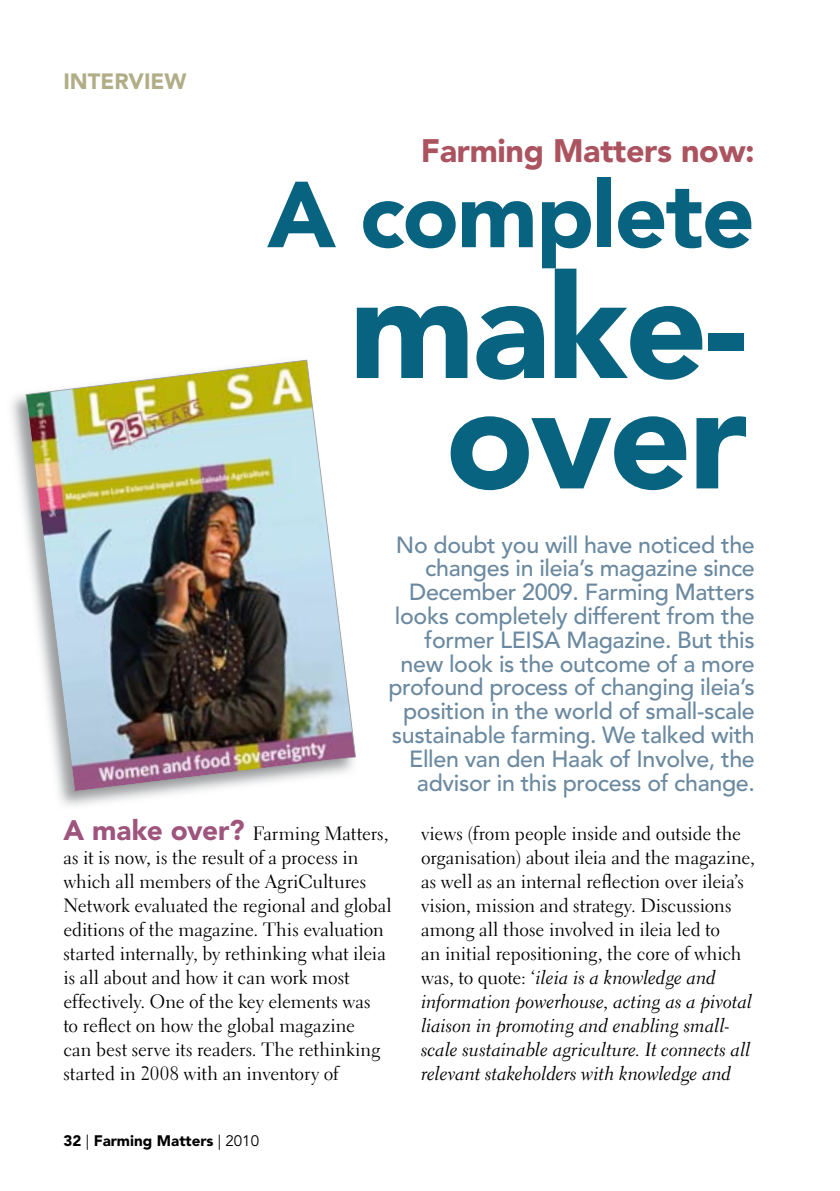
<style>
.page{position:relative;width:840px;height:1191px;background:#fff}
.page>*{position:absolute;margin:0;border:0;box-sizing:border-box;transform-origin:0 0}
.t1{font:900 144.6px/110.4px "Avenir LT Std";letter-spacing:-.02em;color:#076380;text-align:right}
.t2{font:900 92.6px "Avenir LT Std";letter-spacing:-.02em;color:#076380}
.t3{font:900 32.4px "Avenir LT Std";letter-spacing:-.01em;color:#ac5360}
.t4{font:500 23.2px/23.8px "Avenir LT Std";letter-spacing:-.015em;color:#6a89a0;text-align:right}
.t5{font:900 22px "Avenir LT Std";color:#b1ad87}
.t6{font:19.2px/24px "Electra LT Std";color:#000}
.t7{font:19.2px/24px "Electra LT Std Cursive";letter-spacing:-.005em;color:#000}
.t8{font:900 15.2px "Avenir LT Std";color:#000}
.s1{font-family:"Avenir LT Std";font-weight:900;font-size:28px;color:#9e547c}
.s2{font-family:"Electra LT Std"}
.s3{font-weight:400}
</style>
<div class="page">
<img style="left:12px;top:359px;width:295px;height:447px">
<svg style="left:356px;top:357px;width:1px;height:21px"></svg>
<img style="left:25px;top:360px;width:331px;height:432px">
<p class="t5" style="left:63px;top:68px;width:125px">InTERVIEW</p>
<h3 class="t3" style="left:420px;top:131px;width:335px">Farming Matters now:</h3>
<h2 class="t2" style="left:267px;top:159px;width:489px">A complete</h2>
<h1 class="t1" style="left:349px;top:272px;width:400px">make&shy;over</h1>
<p class="t4" style="left:388px;top:533px;width:368px">No doubt you will have noticed the changes in ileia’s magazine since December 2009. Farming Matters looks completely different from the former LEISA Magazine. But this new look is the outcome of a more profound process of changing ileia’s position in the world of small-scale sustainable farming. We talked with Ellen van den Haak of Involve, the advisor in this process of change.</p>
<p class="t6" style="left:63px;top:821px;width:330px"><span class="s1">A make over?</span> Farming Matters, as it is now, is the result of a process in which all members of the AgriCultures Network evaluated the regional and global editions of the magazine. This evaluation started internally, by rethinking what ileia is all about and how it can work most effectively. One of the key elements was<br>to reflect on how the global magazine<br>can best serve its readers. The rethinking started in 2008 with an inventory of</p>
<p class="t6" style="left:421px;top:821px;width:335px">views (from people inside and outside the organisation) about ileia and the magazine, as well as an internal reflection over ileia’s vision, mission and strategy. Discussions among all those involved in ileia led to<br>an initial repositioning, the core of which</p>
<p class="t7" style="left:421px;top:966px;width:332px"><span class="s2">was, to quote:</span> ‘ileia is a knowledge and information powerhouse, acting as a pivotal liaison in promoting and enabling small&shy;scale sustainable agriculture. It connects all relevant stakeholders with knowledge and</p>
<p class="t8" style="left:63px;top:1131px;width:197px">32 <span class="s3">|</span> Farming Matters <span class="s3">| 2010</span></p>
</div>
